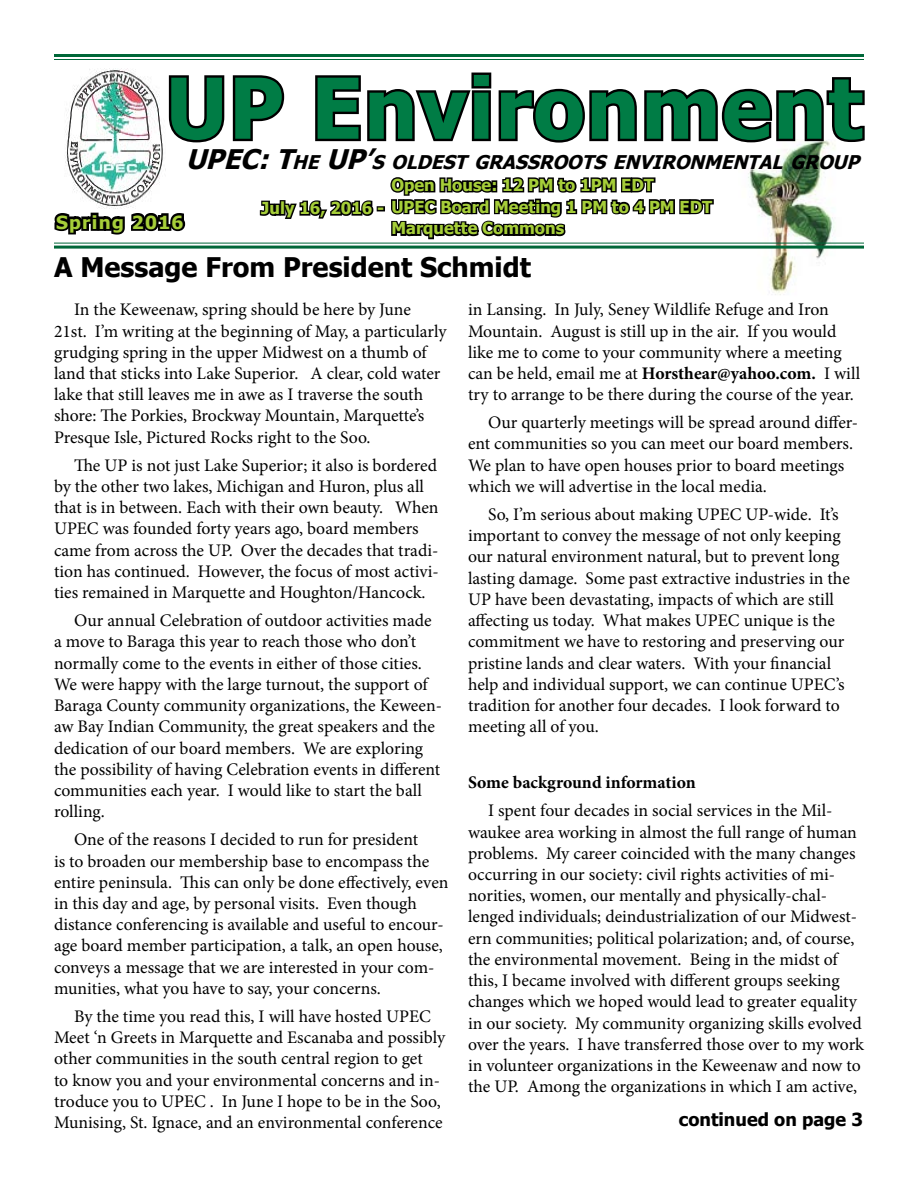
<style>
.page{position:relative;width:918px;height:1188px;background:#fff}
.page>*{position:absolute;margin:0;border:0;box-sizing:border-box;transform-origin:0 0}
.t1{font:700 84px "Tahoma";letter-spacing:.02em;color:#007c45}
.t2{font:700 27px "Tahoma";color:#000}
.t3{font:italic 700 18.9px "Tahoma";color:#000}
.t4{font:700 18px "Tahoma";color:#000}
.t5{font:700 18px "Tahoma";letter-spacing:.07em;color:#a6ce39;scale:1.04 1}
.t6{font:17.7px/21.3px "Minion Pro";color:#000}
.t7{font:700 17.7px "Minion Pro";color:#000}
.t8{font:700 16.5px "Tahoma";color:#a6ce39}
.s1{font-size:27px}
.s2{font-weight:700}
</style>
<div class="page">
<img style="left:739px;top:145px;width:114px;height:150px">
<img style="left:65px;top:68px;width:98px;height:140px">
<hr style="left:54px;top:243px;width:810px;height:1px;background:#006738">
<hr style="left:54px;top:246px;width:810px;height:3px;background:#006738">
<svg style="left:54px;top:212px;width:132px;height:23px"></svg>
<hr style="left:54px;top:54px;width:810px;height:3px;background:#006738">
<hr style="left:54px;top:59px;width:810px;height:1px;background:#006738">
<svg style="left:168px;top:75px;width:117px;height:68px"></svg>
<svg style="left:315px;top:72px;width:550px;height:73px"></svg>
<svg style="left:390px;top:177px;width:324px;height:63px"></svg>
<svg style="left:259px;top:200px;width:115px;height:19px"></svg>
<div style="left:377px;top:206px;width:8px;height:5px;border:3px solid #000"></div>
<h1 class="t1" style="left:166px;top:49px;width:698px">UP Environment</h1>
<p class="t3" style="left:186px;top:149px;width:663px"><span class="s1">UPEC:T</span>HE <span class="s1">UP’</span>S OLDEST GRASSROOTS E NVIRONME NTAL GROUP</p>
<p class="t5" style="left:56px;top:209px;width:124px">Spring 2016</p>
<p class="t8" style="left:391px;top:173px;width:264px">Open House: 12 PM to 1PM EDT</p>
<p class="t8" style="left:261px;top:195px;width:452px">July 16, 2016 - UPEC Board Meeting 1 PM to 4 PM EDT</p>
<p class="t8" style="left:391px;top:217px;width:174px">Marquette Commons</p>
<h2 class="t2" style="left:54px;top:248px;width:478px">A Message From President Schmidt</h2>
<p class="t6" style="left:54px;top:299px;width:394px;text-indent:20px">In the Keweenaw, spring should be here by June 21st. I’m writing at the beginning of May, a particularly grudging spring in the upper Midwest on a thumb of land that sticks into Lake Superior. A clear, cold water lake that still leaves me in awe as I traverse the south shore: The Porkies, Brockway Mountain, Marquette’s Presque Isle, Pictured Rocks right to the Soo.</p>
<p class="t6" style="left:54px;top:454px;width:386px;text-indent:20px">The UP is not just Lake Superior; it also is bordered by the other two lakes, Michigan and Huron, plus all that is in between. Each with their own beauty. When UPEC was founded forty years ago, board members came from across the UP. Over the decades that tradi&shy;tion has continued. However, the focus of most activi&shy;ties remained in Marquette and Houghton/Hancock.</p>
<p class="t6" style="left:54px;top:610px;width:390px;text-indent:20px">Our annual Celebration of outdoor activities made a move to Baraga this year to reach those who don’t normally come to the events in either of those cities.<br>We were happy with the large turnout, the support of Baraga County community organizations, the Keween&shy;aw Bay Indian Community, the great speakers and the dedication of our board members. We are exploring the possibility of having Celebration events in different communities each year. I would like to start the ball rolling.</p>
<p class="t6" style="left:54px;top:829px;width:396px;text-indent:20px">One of the reasons I decided to run for president<br>is to broaden our membership base to encompass the entire peninsula. This can only be done effectively, even in this day and age, by personal visits. Even though distance conferencing is available and useful to encour&shy;age board member participation, a talk, an open house, conveys a message that we are interested in your com&shy;munities, what you have to say, your concerns.</p>
<p class="t6" style="left:54px;top:1006px;width:393px;text-indent:20px">By the time you read this, I will have hosted UPEC Meet ‘n Greets in Marquette and Escanaba and possibly other communities in the south central region to get<br>to know you and your environmental concerns and in&shy;troduce you to UPEC . In June I hope to be in the Soo, Munising, St. Ignace, and an environmental conference</p>
<p class="t6" style="left:468px;top:299px;width:394px">in Lansing. In July, Seney Wildlife Refuge and Iron Mountain. August is still up in the air. If you would like me to come to your community where a meeting can be held, email me at <span class="s2">Horsthear@yahoo.com.</span> I will try to arrange to be there during the course of the year.</p>
<p class="t6" style="left:468px;top:412px;width:392px;text-indent:20px">Our quarterly meetings will be spread around differ&shy;ent communities so you can meet our board members.<br>We plan to have open houses prior to board meetings which we will advertise in the local media.</p>
<p class="t6" style="left:468px;top:504px;width:383px;text-indent:20px">So, I’m serious about making UPEC UP-wide. It’s important to convey the message of not only keeping our natural environment natural, but to prevent long lasting damage. Some past extractive industries in the UP have been devastating, impacts of which are still affecting us today. What makes UPEC unique is the commitment we have to restoring and preserving our pristine lands and clear waters. With your financial help and individual support, we can continue UPEC’s tradition for another four decades. I look forward to meeting all of you.</p>
<p class="t7" style="left:468px;top:770px;width:229px">Some background information</p>
<p class="t6" style="left:468px;top:800px;width:398px;text-indent:20px">I spent four decades in social services in the Mil&shy;waukee area working in almost the full range of human problems. My career coincided with the many changes occurring in our society: civil rights activities of mi&shy;norities, women, our mentally and physically-chal&shy;lenged individuals; deindustrialization of our Midwest&shy;ern communities; political polarization; and, of course, the environmental movement. Being in the midst of this, I became involved with different groups seeking changes which we hoped would lead to greater equality in our society. My community organizing skills evolved over the years. I have transferred those over to my work in volunteer organizations in the Keweenaw and now to the UP. Among the organizations in which I am active,</p>
<p class="t4" style="left:679px;top:1107px;width:186px">continued on page 3</p>
</div>
